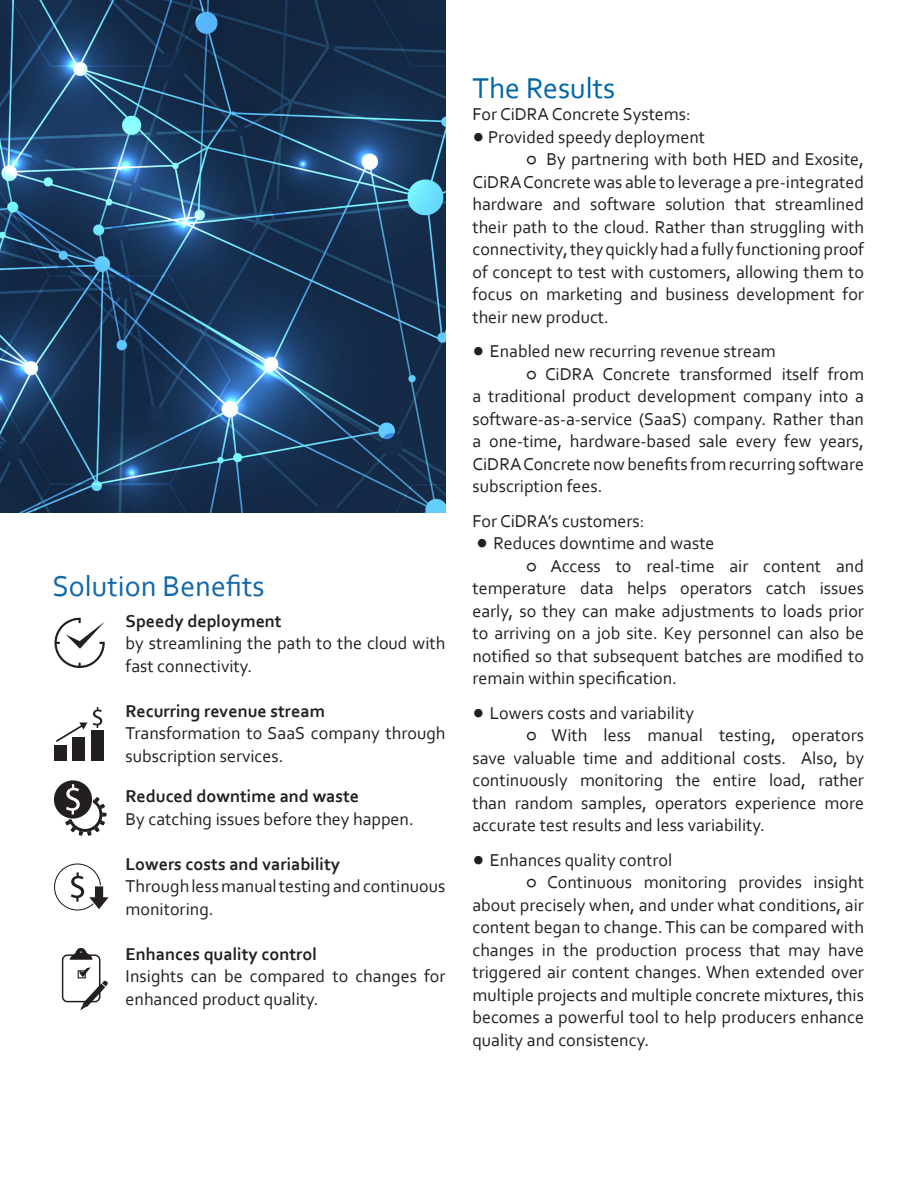
<style>
.page{position:relative;width:918px;height:1188px;background:#fff}
.page>*{position:absolute;margin:0;border:0;box-sizing:border-box;transform-origin:0 0}
.t1{font:30px "Corbel";color:#1267a9}
.t2{font:30px "Corbel";color:#0066a6}
.t3{font:18px/22.5px "Corbel";color:#231f20;text-align:justify}
.t4{font:700 18px "Corbel";color:#231f20}
.s1{font-size:27px}
</style>
<div class="page">
<svg style="left:54px;top:618px;width:51px;height:50px"></svg>
<div style="left:54px;top:746px;width:13px;height:15px;background:#231f20"></div>
<div style="left:73px;top:738px;width:12px;height:23px;background:#231f20"></div>
<div style="left:91px;top:730px;width:13px;height:31px;background:#231f20"></div>
<svg style="left:56px;top:707px;width:46px;height:37px"></svg>
<svg style="left:61px;top:947px;width:47px;height:63px"></svg>
<svg style="left:54px;top:863px;width:55px;height:48px"></svg>
<svg style="left:54px;top:780px;width:53px;height:56px"></svg>
<img style="left:0;top:0;width:446px;height:513px">
<p class="t1" style="left:52px;top:567px;width:214px">Solution Benefits</p>
<p class="t4" style="left:126px;top:610px;width:158px">Speedy deployment</p>
<p class="t3" style="left:126px;top:632px;width:321px">by streamlining the path to the cloud with fast connectivity.</p>
<p class="t4" style="left:126px;top:700px;width:201px">Recurring revenue stream</p>
<p class="t3" style="left:126px;top:722px;width:321px">Transformation to SaaS company through subscription services.</p>
<p class="t4" style="left:126px;top:785px;width:235px">Reduced downtime and waste</p>
<p class="t3" style="left:126px;top:807px;width:290px">By catching issues before they happen.</p>
<p class="t4" style="left:126px;top:853px;width:216px">Lowers costs and variability</p>
<p class="t3" style="left:126px;top:875px;width:321px">Through less manual testing and continuous monitoring.</p>
<p class="t4" style="left:126px;top:943px;width:193px">Enhances quality control</p>
<p class="t3" style="left:126px;top:965px;width:321px">Insights can be compared to changes for enhanced product quality.</p>
<p class="t2" style="left:472px;top:69px;width:144px">The Results</p>
<p class="t3" style="left:472px;top:103px;width:220px">For CiDRA Concrete Systems:</p>
<p class="t3" style="left:472px;top:125px;width:234px"><span class="s1">•</span> Provided speedy deployment</p>
<p class="t3" style="left:472px;top:148px;width:393px;text-indent:54px">○ By partnering with both HED and Exosite, CiDRA Concrete was able to leverage a pre-integrated hardware and software solution that streamlined their path to the cloud. Rather than struggling with connectivity, they quickly had a fully functioning proof of concept to test with customers, allowing them to focus on marketing and business development for their new product.</p>
<p class="t3" style="left:472px;top:340px;width:305px"><span class="s1">•</span> Enabled new recurring revenue stream</p>
<p class="t3" style="left:472px;top:362px;width:393px;text-indent:54px">○ CiDRA Concrete transformed itself from a traditional product development company into a software-as-a-service (SaaS) company. Rather than a one-time, hardware-based sale every few years, CiDRA Concrete now benefits from recurring software subscription fees.</p>
<p class="t3" style="left:472px;top:509px;width:173px">For CiDRA’s customers:</p>
<p class="t3" style="left:476px;top:532px;width:240px"><span class="s1">•</span> Reduces downtime and waste</p>
<p class="t3" style="left:472px;top:554px;width:393px;text-indent:54px">○ Access to real-time air content and temperature data helps operators catch issues early, so they can make adjustments to loads prior to arriving on a job site. Key personnel can also be notified so that subsequent batches are modified to remain within specification.</p>
<p class="t3" style="left:472px;top:701px;width:223px"><span class="s1">•</span> Lowers costs and variability</p>
<p class="t3" style="left:472px;top:724px;width:393px;text-indent:54px">○ With less manual testing, operators save valuable time and additional costs. Also, by continuously monitoring the entire load, rather than random samples, operators experience more accurate test results and less variability.</p>
<p class="t3" style="left:472px;top:848px;width:201px"><span class="s1">•</span> Enhances quality control</p>
<p class="t3" style="left:472px;top:871px;width:393px;text-indent:54px">○ Continuous monitoring provides insight about precisely when, and under what conditions, air content began to change. This can be compared with changes in the production process that may have triggered air content changes. When extended over multiple projects and multiple concrete mixtures, this becomes a powerful tool to help producers enhance quality and consistency.</p>
</div>
